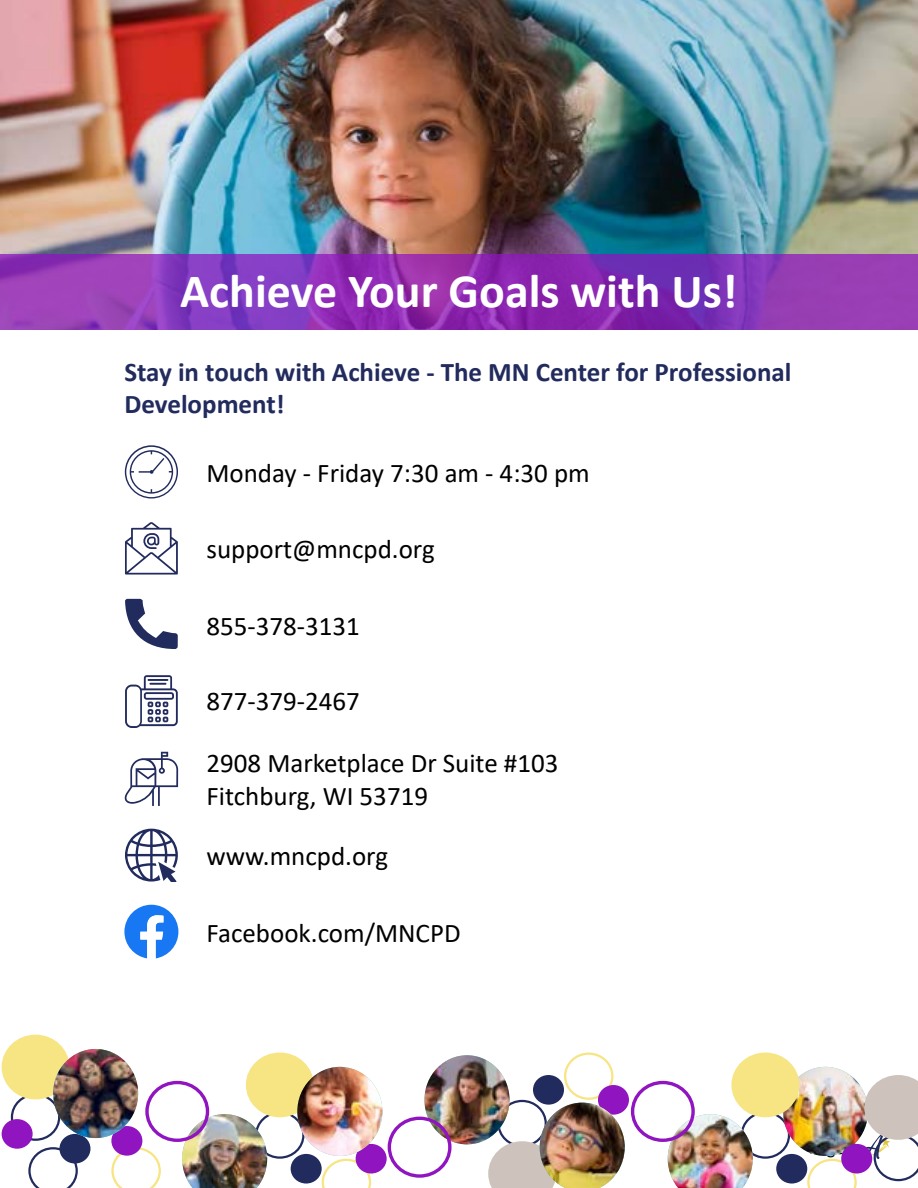
<style>
.page{position:relative;width:918px;height:1188px;background:#fff}
.page>*{position:absolute;margin:0;border:0;box-sizing:border-box;transform-origin:0 0}
.t1{font:700 48px "Calibri";color:#fff}
.t2{font:27px/32.4px "Calibri";color:#000}
.t3{font:700 27px/32.4px "Calibri";color:#222b5d}
</style>
<div class="page">
<img style="left:0;top:0;width:918px;height:254px">
<svg style="left:0;top:254px;width:918px;height:76px;background:#8c34b5"></svg>
<svg style="left:125px;top:522px;width:53px;height:53px"></svg>
<svg style="left:125px;top:599px;width:53px;height:50px"></svg>
<svg style="left:124px;top:752px;width:54px;height:53px"></svg>
<svg style="left:125px;top:675px;width:53px;height:53px"></svg>
<hr style="left:148px;top:679px;width:20px;height:2px;background:#222b5d">
<svg style="left:125px;top:829px;width:53px;height:53px"></svg>
<svg style="left:124px;top:905px;width:54px;height:53px"></svg>
<svg style="left:125px;top:445px;width:53px;height:54px"></svg>
<svg style="left:807px;top:1159px;width:50px;height:29px"></svg>
<img style="left:668px;top:1114px;width:85px;height:74px">
<div style="left:631px;top:1081px;width:64px;height:61px;border:3px solid #9014c0;border-radius:50%"></div>
<img style="left:783px;top:1067px;width:81px;height:89px">
<div style="left:841px;top:1144px;width:31px;height:30px;background:#9014c0;border-radius:50%"></div>
<div style="left:731px;top:1053px;width:68px;height:64px;background:#f7e482;border-radius:50%"></div>
<div style="left:776px;top:1154px;width:31px;height:30px;background:#222b5d;border-radius:50%"></div>
<div style="left:564px;top:1053px;width:49px;height:47px;border:2px solid #f7e482;border-radius:50%"></div>
<div style="left:497px;top:1100px;width:50px;height:47px;border:2px solid #222b5d;border-radius:50%"></div>
<img style="left:424px;top:1055px;width:86px;height:89px">
<div style="left:388px;top:1117px;width:64px;height:61px;border:3px solid #9014c0;border-radius:50%"></div>
<div style="left:598px;top:1085px;width:31px;height:30px;background:#9014c0;border-radius:50%"></div>
<div style="left:533px;top:1075px;width:31px;height:30px;background:#222b5d;border-radius:50%"></div>
<svg style="left:322px;top:1159px;width:49px;height:29px"></svg>
<div style="left:255px;top:1111px;width:50px;height:48px;border:2px solid #222b5d;border-radius:50%"></div>
<img style="left:182px;top:1114px;width:85px;height:74px">
<div style="left:145px;top:1081px;width:64px;height:61px;border:3px solid #9014c0;border-radius:50%"></div>
<div style="left:356px;top:1144px;width:31px;height:30px;background:#9014c0;border-radius:50%"></div>
<div style="left:246px;top:1053px;width:68px;height:64px;background:#f7e482;border-radius:50%"></div>
<div style="left:291px;top:1154px;width:31px;height:30px;background:#222b5d;border-radius:50%"></div>
<svg style="left:111px;top:1147px;width:50px;height:41px"></svg>
<div style="left:11px;top:1094px;width:49px;height:47px;border:2px solid #222b5d;border-radius:50%"></div>
<div style="left:111px;top:1126px;width:31px;height:30px;background:#9014c0;border-radius:50%"></div>
<div style="left:2px;top:1035px;width:68px;height:64px;background:#f7e482;border-radius:50%"></div>
<div style="left:59px;top:1134px;width:31px;height:30px;background:#222b5d;border-radius:50%"></div>
<svg style="left:864px;top:1075px;width:54px;height:106px"></svg>
<svg style="left:488px;top:1103px;width:52px;height:85px"></svg>
<img style="left:540px;top:1103px;width:85px;height:85px">
<img style="left:297px;top:1067px;width:85px;height:89px">
<img style="left:53px;top:1049px;width:85px;height:89px">
<div style="left:2px;top:1119px;width:31px;height:30px;background:#9014c0;border-radius:50%"></div>
<svg style="left:28px;top:1147px;width:50px;height:41px"></svg>
<h1 class="t1" style="left:180px;top:258px;width:559px">Achieve Your Goals with Us!</h1>
<p class="t3" style="left:124px;top:355px;width:669px">Stay in touch with Achieve - The MN Center for Professional<br>Development!</p>
<p class="t2" style="left:207px;top:456px;width:385px">Monday - Friday 7:30 am - 4:30 pm</p>
<p class="t2" style="left:207px;top:533px;width:230px">support@mncpd.org</p>
<p class="t2" style="left:207px;top:609px;width:155px">855-378-3131</p>
<p class="t2" style="left:207px;top:684px;width:155px">877-379-2467</p>
<p class="t2" style="left:207px;top:746px;width:354px">2908 Marketplace Dr Suite #103<br>Fitchburg, WI 53719</p>
<p class="t2" style="left:207px;top:839px;width:183px">www.mncpd.org</p>
<p class="t2" style="left:207px;top:916px;width:256px">Facebook.com/MNCPD</p>
</div>
